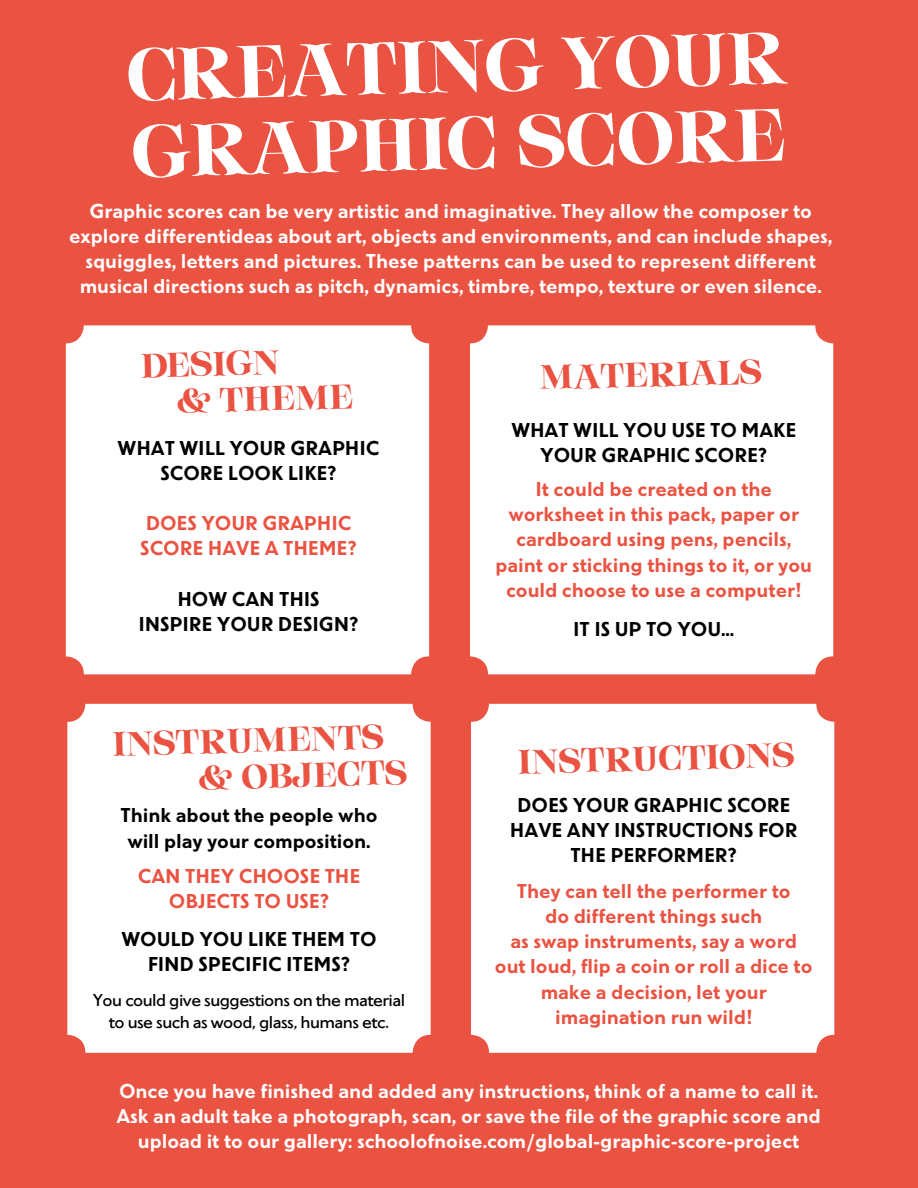
<style>
.page{position:relative;width:918px;height:1188px;background:#ea5241}
.page>*{position:absolute;margin:0;border:0;box-sizing:border-box;transform-origin:0 0}
.t1{font:700 77.55px "Palace Display";color:#fff}
.t2{font:700 36px "Palace Display";color:#ea5241}
.t3{font:700 21px/25.2px "Granby AP";color:#fff;text-align:center}
.t4{font:700 21px/25.2px "Granby AP";color:#ea5241;text-align:center}
.t5{font:700 21px/25.2px "Granby AP";color:#000;text-align:center}
.t6{font:500 18px "Granby AP";letter-spacing:-.03em;color:#000}
</style>
<div class="page">
<div style="left:66px;top:325px;width:363px;height:349px;background:#fff;border-radius:18px"></div>
<div style="left:470px;top:325px;width:363px;height:349px;background:#fff;border-radius:18px"></div>
<div style="left:67px;top:704px;width:364px;height:349px;background:#fff;border-radius:18px"></div>
<div style="left:471px;top:704px;width:363px;height:349px;background:#fff;border-radius:18px"></div>
<p class="t1" style="left:126px;top:30px;width:662px;rotate:-1deg">CREATING YOUR</p>
<p class="t1" style="left:131px;top:106px;width:656px;rotate:-1deg">GRAPHIC SCORE</p>
<p class="t3" style="left:69px;top:199px;width:765px">Graphic scores can be very artistic and imaginative. They allow the composer to explore differentideas about art, objects and environments, and can include shapes, squiggles, letters and pictures. These patterns can be used to represent different</p>
<p class="t3" style="left:80px;top:274px;width:744px">musical directions such as pitch, dynamics, timbre, tempo, texture or even silence.</p>
<p class="t2" style="left:141px;top:345px;width:140px;rotate:-1deg">DESIGN</p>
<p class="t2" style="left:177px;top:380px;width:178px;rotate:-1deg">&amp; THEME</p>
<p class="t5" style="left:118px;top:436px;width:263px">WHAT WILL YOUR GRAPHIC<br>SCORE LOOK LIKE?</p>
<p class="t4" style="left:140px;top:511px;width:218px;text-align:left">DOES YOUR GRAPHIC<br>SCORE HAVE A THEME?</p>
<p class="t5" style="left:177px;top:587px;width:144px">HOW CAN THIS</p>
<p class="t5" style="left:138px;top:612px;width:222px">INSPIRE YOUR DESIGN?</p>
<p class="t2" style="left:112px;top:723px;width:273px;rotate:-1deg">INSTRUMENTS</p>
<p class="t2" style="left:199px;top:757px;width:210px;rotate:-1deg">&amp; OBJECTS</p>
<p class="t5" style="left:121px;top:803px;width:258px">Think about the people who will play your composition.</p>
<p class="t4" style="left:138px;top:864px;width:224px">CAN THEY CHOOSE THE</p>
<p class="t4" style="left:169px;top:889px;width:162px">OBJECTS TO USE?</p>
<p class="t5" style="left:121px;top:927px;width:257px">WOULD YOU LIKE THEM TO<br>FIND SPECIFIC ITEMS?</p>
<p class="t6" style="left:93px;top:990px;width:314px">You could give suggestions on the material</p>
<p class="t6" style="left:109px;top:1012px;width:282px">to use such as wood, glass, humans etc.</p>
<p class="t2" style="left:539px;top:357px;width:224px;rotate:-1deg">MATERIALS</p>
<p class="t5" style="left:511px;top:418px;width:286px">WHAT WILL YOU USE TO MAKE<br>YOUR GRAPHIC SCORE?</p>
<p class="t4" style="left:508px;top:477px;width:292px">It could be created on the worksheet in this pack, paper or</p>
<p class="t4" style="left:495px;top:528px;width:318px">cardboard using pens, pencils, paint or sticking things to it, or you could choose to use a computer!</p>
<p class="t5" style="left:573px;top:617px;width:163px">IT IS UP TO YOU...</p>
<p class="t2" style="left:518px;top:741px;width:278px;rotate:-1deg">INSTRUCTIONS</p>
<p class="t5" style="left:510px;top:793px;width:289px">DOES YOUR GRAPHIC SCORE<br>HAVE ANY INSTRUCTIONS FOR<br>THE PERFORMER?</p>
<p class="t4" style="left:517px;top:879px;width:275px">They can tell the performer to</p>
<p class="t4" style="left:545px;top:904px;width:219px">do different things such</p>
<p class="t4" style="left:495px;top:929px;width:319px">as swap instruments, say a word out loud, flip a coin or roll a dice to make a decision, let your</p>
<p class="t4" style="left:555px;top:1005px;width:198px">imagination run wild!</p>
<p class="t3" style="left:119px;top:1079px;width:701px">Once you have finished and added any instructions, think of a name to call it.</p>
<p class="t3" style="left:116px;top:1104px;width:706px">Ask an adult take a photograph, scan, or save the file of the graphic score and upload it to our gallery: schoolofnoise.com/global-graphic-score-project</p>
</div>
